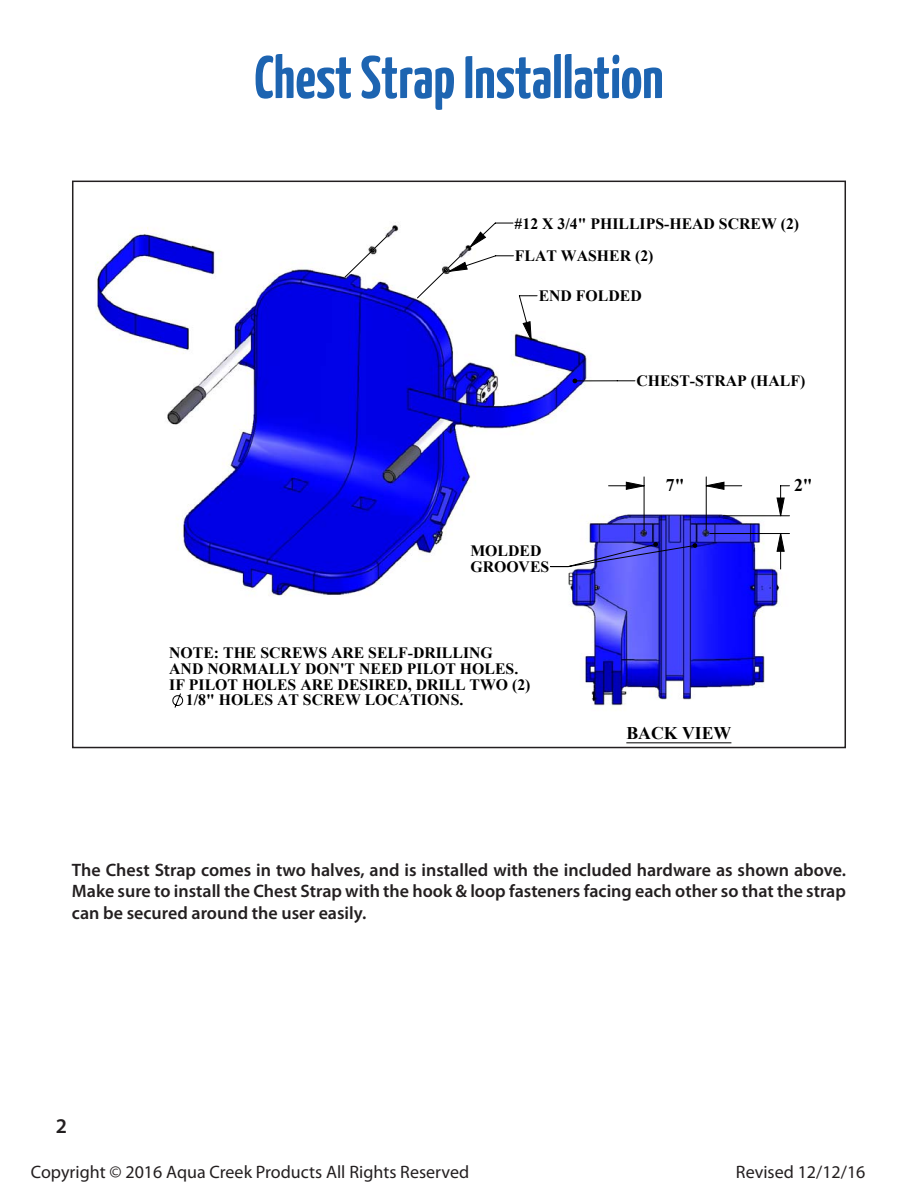
<style>
.page{position:relative;width:918px;height:1188px;background:#fff}
.page>*{position:absolute;margin:0;border:0;box-sizing:border-box;transform-origin:0 0}
.t1{font:700 60px "Yanone Kaffeesatz";color:#1d64b1}
.t2{font:600 21px "Myriad Pro";color:#231f20}
.t3{font:600 18px/21.6px "Myriad Pro";color:#231f20;text-align:justify}
.t4{font:18px "Myriad Pro";color:#231f20}
.t5{font:700 17.7px "Times New Roman";color:#000}
.t6{font:700 15.75px/32.7px "Times New Roman";color:#000}
</style>
<div class="page">
<img style="left:95px;top:222px;width:462px;height:374px">
<img style="left:557px;top:552px;width:225px;height:155px">
<svg style="left:172px;top:693px;width:11px;height:15px"></svg>
<hr style="left:626px;top:743px;width:105px;height:1px;background:#000">
<svg style="left:448px;top:222px;width:247px;height:345px"></svg>
<hr style="left:706px;top:477px;width:1px;height:53px;background:#000">
<hr style="left:780px;top:534px;width:1px;height:35px;background:#000">
<svg style="left:449px;top:232px;width:246px;height:316px"></svg>
<svg style="left:626px;top:482px;width:164px;height:70px"></svg>
<svg style="left:344px;top:227px;width:188px;height:113px"></svg>
<h1 class="t1" style="left:254px;top:41px;width:411px">Chest Strap Installation</h1>
<p class="t6" style="left:515px;top:207px;width:286px">#12 X 3/4" PHILLIPS-HEAD SCREW (2)<br>FLAT WASHER (2)</p>
<p class="t6" style="left:539px;top:279px;width:105px">END FOLDED</p>
<p class="t6" style="left:636px;top:364px;width:170px">CHEST-STRAP (HALF)</p>
<p class="t6" style="left:470px;top:543px;width:80px;line-height:15.8px">MOLDED<br>GROOVES</p>
<p class="t6" style="left:169px;top:636px;width:325px">NOTE: THE SCREWS ARE SELF-DRILLING</p>
<p class="t6" style="left:169px;top:652px;width:351px">AND NORMALLY DON'T NEED PILOT HOLES.</p>
<p class="t6" style="left:169px;top:668px;width:363px">IF PILOT HOLES ARE DESIRED, DRILL TWO (2)</p>
<p class="t6" style="left:186px;top:683px;width:279px">1/8" HOLES AT SCREW LOCATIONS.</p>
<p class="t5" style="left:666px;top:473px;width:20px">7"</p>
<p class="t5" style="left:794px;top:473px;width:20px">2"</p>
<p class="t5" style="left:626px;top:720px;width:107px">BACK VIEW</p>
<p class="t3" style="left:72px;top:859px;width:776px">The Chest Strap comes in two halves, and is installed with the included hardware as shown above.<br>Make sure to install the Chest Strap with the hook &amp; loop fasteners facing each other so that the strap can be secured around the user easily.</p>
<h2 class="t2" style="left:56px;top:1113px;width:13px">2</h2>
<p class="t4" style="left:31px;top:1160px;width:440px">Copyright © 2016 Aqua Creek Products All Rights Reserved</p>
<p class="t4" style="left:736px;top:1161px;width:131px">Revised 12/12/16</p>
</div>
